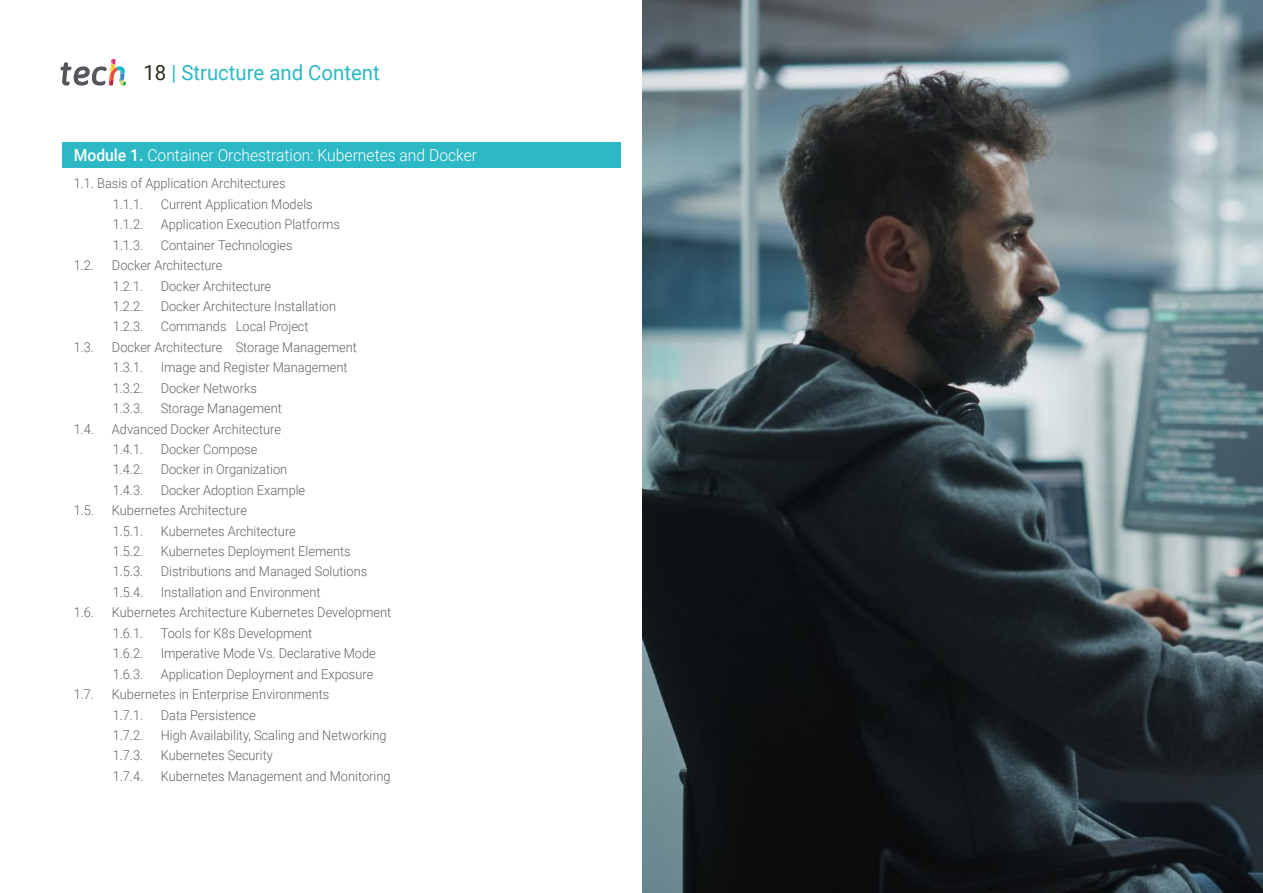
<style>
.page{position:relative;width:1263px;height:893px;background:#fff}
.page>*{position:absolute;margin:0;border:0;box-sizing:border-box;transform-origin:0 0}
.t1{font:21px "Roboto";color:#2db8c5}
.t2{font:300 16.5px "Roboto";color:#fff;scale:.95 1}
.t3{font:300 13.5px/20.5px "Roboto";color:#61646a;scale:.95 1}
.s1{color:#312e20}
.s2{font-weight:500}
</style>
<div class="page">
<img style="left:642px;top:0;width:621px;height:893px">
<svg style="left:61px;top:59px;width:65px;height:27px"></svg>
<div style="left:63px;top:142px;width:558px;height:25px;background:#2db8c5"></div>
<h1 class="t1" style="left:144px;top:57px;width:238px"><span class="s1">18</span> | Structure and Content</h1>
<p class="t2" style="left:74px;top:144px;width:426px"><span class="s2">Module 1.</span> Container Orchestration: Kubernetes and Docker</p>
<p class="t3" style="left:113px;top:173px;width:184px;text-indent:-39px">1.1. Basis of Application Architectures<br>1.1.1.</p>
<p class="t3" style="left:161px;top:193px;width:161px">Current Application Models</p>
<p class="t3" style="left:113px;top:214px;width:34px">1.1.2.</p>
<p class="t3" style="left:161px;top:214px;width:190px">Application Execution Platforms</p>
<p class="t3" style="left:113px;top:234px;width:34px">1.1.3.</p>
<p class="t3" style="left:161px;top:234px;width:140px">Container Technologies</p>
<p class="t3" style="left:74px;top:254px;width:23px">1.2.</p>
<p class="t3" style="left:112px;top:254px;width:118px">Docker Architecture<br>1.2.1.</p>
<p class="t3" style="left:161px;top:275px;width:118px">Docker Architecture</p>
<p class="t3" style="left:113px;top:295px;width:34px">1.2.2.</p>
<p class="t3" style="left:161px;top:295px;width:186px">Docker Architecture Installation</p>
<p class="t3" style="left:113px;top:316px;width:34px">1.2.3.</p>
<p class="t3" style="left:161px;top:316px;width:157px">Commands Local Project</p>
<p class="t3" style="left:74px;top:336px;width:23px">1.3.</p>
<p class="t3" style="left:112px;top:336px;width:259px">Docker Architecture Storage Management<br>1.3.1.</p>
<p class="t3" style="left:161px;top:357px;width:198px">Image and Register Management</p>
<p class="t3" style="left:113px;top:377px;width:34px">1.3.2.</p>
<p class="t3" style="left:161px;top:377px;width:103px">Docker Networks</p>
<p class="t3" style="left:113px;top:397px;width:34px">1.3.3.</p>
<p class="t3" style="left:161px;top:397px;width:129px">Storage Management</p>
<p class="t3" style="left:74px;top:418px;width:23px">1.4.</p>
<p class="t3" style="left:112px;top:418px;width:179px">Advanced Docker Architecture<br>1.4.1.</p>
<p class="t3" style="left:161px;top:438px;width:103px">Docker Compose</p>
<p class="t3" style="left:113px;top:459px;width:34px">1.4.2.</p>
<p class="t3" style="left:161px;top:459px;width:135px">Docker in Organization</p>
<p class="t3" style="left:113px;top:479px;width:34px">1.4.3.</p>
<p class="t3" style="left:161px;top:479px;width:154px">Docker Adoption Example</p>
<p class="t3" style="left:74px;top:500px;width:23px">1.5.</p>
<p class="t3" style="left:112px;top:500px;width:144px">Kubernetes Architecture<br>1.5.1.</p>
<p class="t3" style="left:161px;top:520px;width:144px">Kubernetes Architecture</p>
<p class="t3" style="left:113px;top:541px;width:34px">1.5.2.</p>
<p class="t3" style="left:161px;top:541px;width:201px">Kubernetes Deployment Elements</p>
<p class="t3" style="left:113px;top:561px;width:34px">1.5.3.</p>
<p class="t3" style="left:161px;top:561px;width:219px">Distributions and Managed Solutions</p>
<p class="t3" style="left:113px;top:581px;width:34px">1.5.4.</p>
<p class="t3" style="left:161px;top:581px;width:170px">Installation and Environment</p>
<p class="t3" style="left:74px;top:602px;width:23px">1.6.</p>
<p class="t3" style="left:112px;top:602px;width:295px">Kubernetes Architecture Kubernetes Development<br>1.6.1.</p>
<p class="t3" style="left:161px;top:622px;width:161px">Tools for K8s Development</p>
<p class="t3" style="left:113px;top:643px;width:34px">1.6.2.</p>
<p class="t3" style="left:161px;top:643px;width:228px">Imperative Mode Vs. Declarative Mode</p>
<p class="t3" style="left:113px;top:663px;width:34px">1.6.3.</p>
<p class="t3" style="left:161px;top:663px;width:225px">Application Deployment and Exposure</p>
<p class="t3" style="left:74px;top:683px;width:23px">1.7.</p>
<p class="t3" style="left:112px;top:683px;width:230px">Kubernetes in Enterprise Environments<br>1.7.1.</p>
<p class="t3" style="left:161px;top:704px;width:102px">Data Persistence</p>
<p class="t3" style="left:113px;top:724px;width:34px">1.7.2.</p>
<p class="t3" style="left:161px;top:724px;width:239px">High Availability, Scaling and Networking</p>
<p class="t3" style="left:113px;top:745px;width:34px">1.7.3.</p>
<p class="t3" style="left:161px;top:745px;width:120px">Kubernetes Security</p>
<p class="t3" style="left:113px;top:765px;width:34px">1.7.4.</p>
<p class="t3" style="left:161px;top:765px;width:243px">Kubernetes Management and Monitoring</p>
</div>
